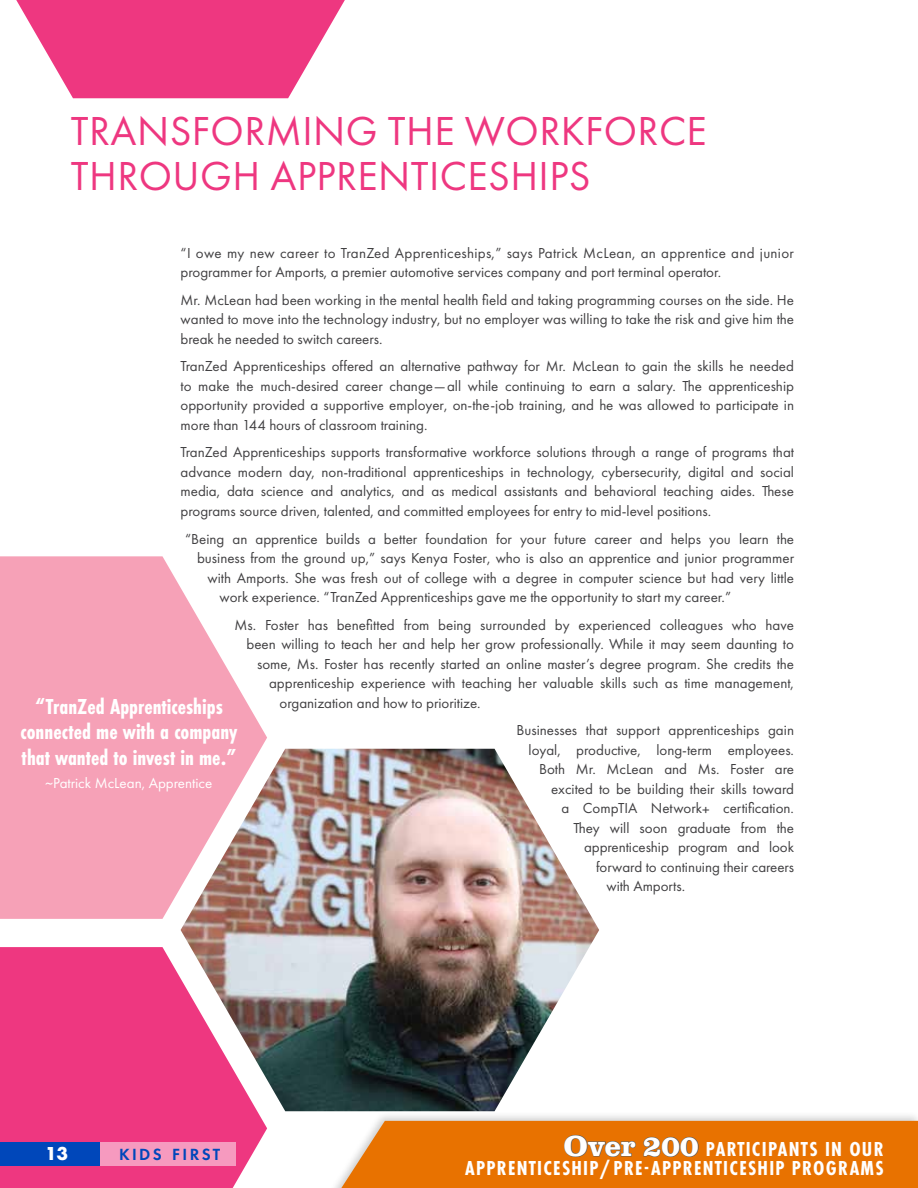
<style>
.page{position:relative;width:918px;height:1188px;background:#fff}
.page>*{position:absolute;margin:0;border:0;box-sizing:border-box;transform-origin:0 0}
.t1{font:42px/45px "Futura PT";letter-spacing:.01em;color:#ee3780}
.t2{font:700 22.5px/25.5px "Futura PT Cond";color:#fff;text-align:center}
.t3{font:700 21px/19.5px "Futura PT Cond";letter-spacing:.06em;color:#fff;text-align:right}
.t4{font:700 19.5px "Futura PT";color:#fff}
.t5{font:600 16.8px "Futura PT";letter-spacing:.145em;color:#0047ba}
.t6{font:15px/19.5px "Futura PT";color:#414042;text-align:justify}
.t7{font:15px "Futura PT";color:#fff}
.s1{font-family:"Clarendon URW";font-size:30px;color:#58595b}
</style>
<div class="page">
<div style="left:324px;top:1111px;width:594px;height:77px;background:#000;opacity:.2"></div>
<div style="left:341px;top:1121px;width:577px;height:67px;background:#e87200"></div>
<div style="left:0;top:947px;width:267px;height:241px;background:#ee3780"></div>
<div style="left:99px;top:1142px;width:136px;height:24px;background:#f69abf"></div>
<div style="left:0;top:1142px;width:99px;height:24px;background:#0047ba"></div>
<img style="left:181px;top:749px;width:418px;height:362px">
<svg style="left:0;top:556px;width:267px;height:363px;background:#f2abbd"></svg>
<svg style="left:16px;top:0;width:329px;height:98px"></svg>
<h1 class="t1" style="left:71px;top:109px;width:638px">TRANSFORMING THE WORKFORCE<br>THROUGH APPRENTICESHIPS</h1>
<p class="t6" style="left:181px;top:243px;width:615px">“I owe my new career to TranZed Apprenticeships,” says Patrick McLean, an apprentice and junior programmer for Amports, a premier automotive services company and port terminal operator.</p>
<p class="t6" style="left:181px;top:290px;width:615px">Mr. McLean had been working in the mental health field and taking programming courses on the side. He wanted to move into the technology industry, but no employer was willing to take the risk and give him the break he needed to switch careers.</p>
<p class="t6" style="left:181px;top:357px;width:615px">TranZed Apprenticeships offered an alternative pathway for Mr. McLean to gain the skills he needed to make the much-desired career change—all while continuing to earn a salary. The apprenticeship opportunity provided a supportive employer, on-the-job training, and he was allowed to participate in more than 144 hours of classroom training.</p>
<p class="t6" style="left:181px;top:443px;width:615px">TranZed Apprenticeships supports transformative workforce solutions through a range of programs that advance modern day, non-traditional apprenticeships in technology, cybersecurity, digital and social media, data science and analytics, and as medical assistants and behavioral teaching aides. These programs source driven, talented, and committed employees for entry to mid-level positions.</p>
<p class="t6" style="left:185px;top:529px;width:611px">“Being an apprentice builds a better foundation for your future career and helps you learn the</p>
<p class="t6" style="left:197px;top:548px;width:599px">business from the ground up,” says Kenya Foster, who is also an apprentice and junior programmer</p>
<p class="t6" style="left:208px;top:568px;width:588px">with Amports. She was fresh out of college with a degree in computer science but had very little</p>
<p class="t6" style="left:220px;top:587px;width:513px">work experience. “TranZed Apprenticeships gave me the opportunity to start my career.”</p>
<p class="t6" style="left:235px;top:615px;width:561px">Ms. Foster has benefitted from being surrounded by experienced colleagues who have</p>
<p class="t6" style="left:247px;top:634px;width:549px">been willing to teach her and help her grow professionally. While it may seem daunting to</p>
<p class="t6" style="left:257px;top:654px;width:538px">some, Ms. Foster has recently started an online master’s degree program. She credits the</p>
<p class="t6" style="left:269px;top:673px;width:526px">apprenticeship experience with teaching her valuable skills such as time management,</p>
<p class="t6" style="left:280px;top:693px;width:203px">organization and how to prioritize.</p>
<p class="t6" style="left:517px;top:720px;width:279px">Businesses that support apprenticeships gain</p>
<p class="t6" style="left:529px;top:740px;width:267px">loyal, productive, long-term employees.</p>
<p class="t6" style="left:539px;top:759px;width:256px">Both Mr. McLean and Ms. Foster are</p>
<p class="t6" style="left:551px;top:779px;width:244px">excited to be building their skills toward</p>
<p class="t6" style="left:562px;top:798px;width:234px">a CompTIA Network+ certification.</p>
<p class="t6" style="left:574px;top:818px;width:222px">They will soon graduate from the</p>
<p class="t6" style="left:584px;top:837px;width:211px">apprenticeship program and look</p>
<p class="t6" style="left:596px;top:857px;width:200px">forward to continuing their careers</p>
<p class="t6" style="left:607px;top:876px;width:80px">with Amports.</p>
<h2 class="t2" style="left:20px;top:694px;width:218px">“TranZed Apprenticeships connected me with a company that wanted to invest in me.”</h2>
<p class="t7" style="left:46px;top:774px;width:168px">~Patrick McLean, Apprentice</p>
<h3 class="t4" style="left:45px;top:1141px;width:25px">13</h3>
<p class="t5" style="left:119px;top:1144px;width:103px">KIDS FIRST</p>
<h3 class="t3" style="left:465px;top:1139px;width:420px"><span class="s1">Over 200</span> PARTICIPANTS IN OUR<br>APPRENTICESHIP/ PRE-APPRENTICESHIP PROGRAMS</h3>
</div>
